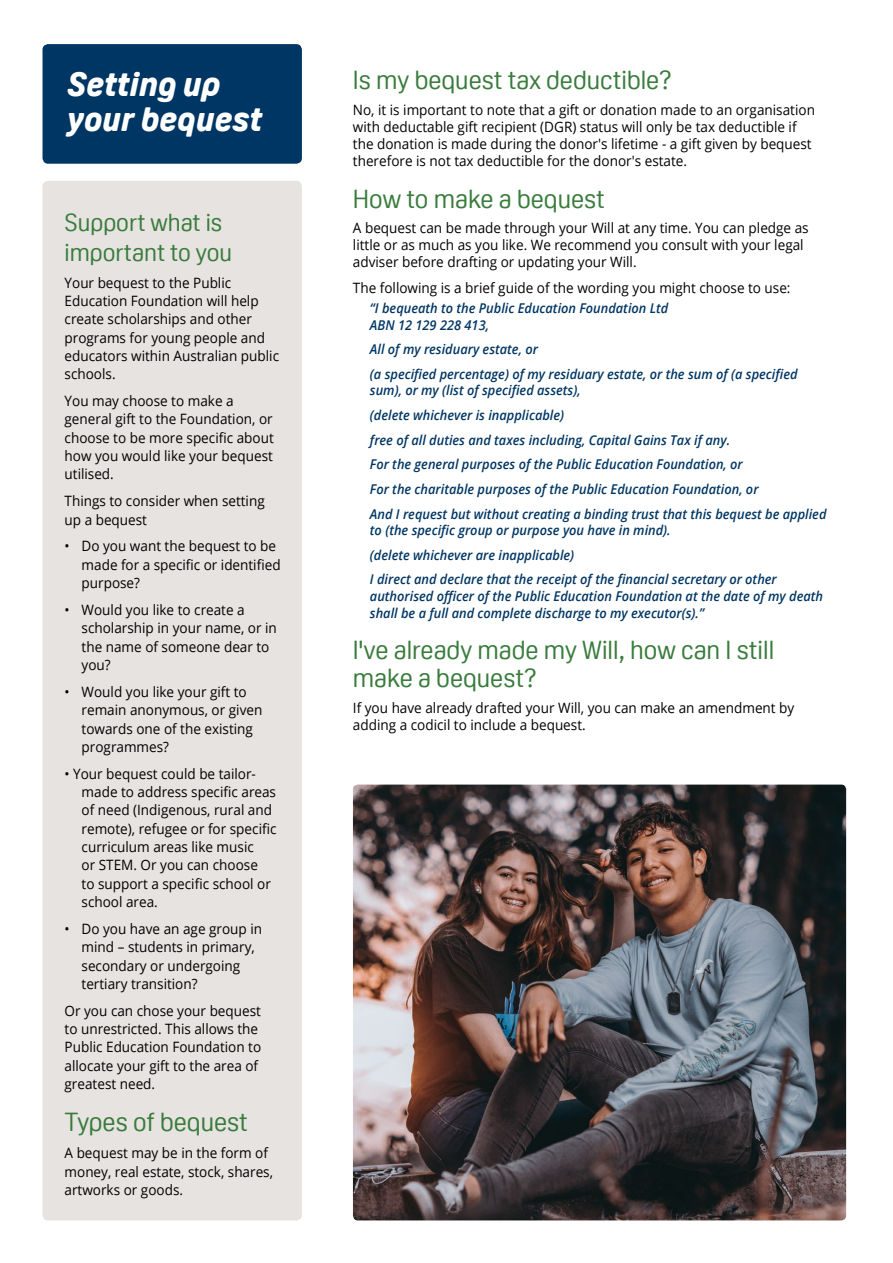
<style>
.page{position:relative;width:893px;height:1263px;background:#fff}
.page>*{position:absolute;margin:0;border:0;box-sizing:border-box;transform-origin:0 0}
.t1{font:italic 800 33px/34.3px "Oscine";color:#fff}
.t2{font:25.5px/28.5px "Oscine";color:#397c3c}
.t3{font:24px/29.7px "Oscine";color:#397c3c}
.t4{font:14.25px/18.3px "Open Sans";color:#000;scale:.95 1}
.t5{font:italic 600 13.5px/24.8px "Open Sans";color:#003663;scale:.95 1}
</style>
<div class="page">
<div style="left:43px;top:181px;width:259px;height:1039px;background:#e7e3e1;border-radius:6px"></div>
<img style="left:353px;top:784px;width:493px;height:436px">
<div style="left:43px;top:44px;width:259px;height:120px;background:#003663;border-radius:6px"></div>
<h1 class="t1" style="left:68px;top:67px;width:196px">Setting up your bequest</h1>
<h3 class="t3" style="left:65px;top:208px;width:169px">Support what is important to you</h3>
<p class="t4" style="left:65px;top:273px;width:227px">Your bequest to the Public<br>Education Foundation will help create scholarships and other programs for young people and educators within Australian public schools.</p>
<p class="t4" style="left:65px;top:391px;width:222px">You may choose to make a general gift to the Foundation, or choose to be more specific about how you would like your bequest utilised.</p>
<p class="t4" style="left:65px;top:492px;width:212px">Things to consider when setting up a bequest</p>
<p class="t4" style="left:82px;top:537px;width:211px;text-indent:-17px">• Do you want the bequest to be made for a specific or identified purpose?</p>
<p class="t4" style="left:82px;top:600px;width:207px;text-indent:-17px">• Would you like to create a scholarship in your name, or in the name of someone dear to you?</p>
<p class="t4" style="left:82px;top:682px;width:192px;text-indent:-17px">• Would you like your gift to remain anonymous, or given towards one of the existing programmes?</p>
<p class="t4" style="left:82px;top:764px;width:207px;text-indent:-17px">• Your bequest could be tailor&shy;made to address specific areas of need (Indigenous, rural and remote), refugee or for specific curriculum areas like music<br>or STEM. Or you can choose<br>to support a specific school or school area.</p>
<p class="t4" style="left:82px;top:919px;width:192px;text-indent:-17px">• Do you have an age group in mind – students in primary, secondary or undergoing tertiary transition?</p>
<p class="t4" style="left:65px;top:1001px;width:209px">Or you can chose your bequest to unrestricted. This allows the<br>Public Education Foundation to allocate your gift to the area of greatest need.</p>
<h2 class="t2" style="left:65px;top:1108px;width:185px">Types of bequest</h2>
<p class="t4" style="left:65px;top:1143px;width:221px">A bequest may be in the form of money, real estate, stock, shares, artworks or goods.</p>
<h2 class="t2" style="left:353px;top:66px;width:321px">Is my bequest tax deductible?</h2>
<p class="t4" style="left:353px;top:101px;width:488px;line-height:17.1px">No, it is important to note that a gift or donation made to an organisation with deductable gift recipient (DGR) status will only be tax deductible if the donation is made during the donor's lifetime - a gift given by bequest therefore is not tax deductible for the donor's estate.</p>
<h2 class="t2" style="left:353px;top:184px;width:253px">How to make a bequest</h2>
<p class="t4" style="left:353px;top:219px;width:481px;line-height:17.1px">A bequest can be made through your Will at any time. You can pledge as little or as much as you like. We recommend you consult with your legal adviser before drafting or updating your Will.</p>
<p class="t4" style="left:353px;top:278px;width:462px">The following is a brief guide of the wording you might choose to use:</p>
<p class="t5" style="left:370px;top:300px;width:316px;line-height:16.2px">“I bequeath to the Public Education Foundation Ltd<br>ABN 12 129 228 413,</p>
<p class="t5" style="left:370px;top:337px;width:452px">All of my residuary estate, or<br>(a specified percentage) of my residuary estate, or the sum of (a specified</p>
<p class="t5" style="left:370px;top:378px;width:482px">sum), or my (list of specified assets),<br>(delete whichever is inapplicable)<br>free of all duties and taxes including, Capital Gains Tax if any.<br>For the general purposes of the Public Education Foundation, or<br>For the charitable purposes of the Public Education Foundation, or<br>And I request but without creating a binding trust that this bequest be applied</p>
<p class="t5" style="left:370px;top:517px;width:430px">to (the specific group or purpose you have in mind).<br>(delete whichever are inapplicable)<br>I direct and declare that the receipt of the financial secretary or other</p>
<p class="t5" style="left:370px;top:587px;width:479px;line-height:17.1px">authorised officer of the Public Education Foundation at the date of my death shall be a full and complete discharge to my executor(s).”</p>
<h2 class="t2" style="left:353px;top:636px;width:423px">I've already made my Will, how can I still make a bequest?</h2>
<p class="t4" style="left:353px;top:699px;width:466px;line-height:17.1px">If you have already drafted your Will, you can make an amendment by adding a codicil to include a bequest.</p>
</div>
